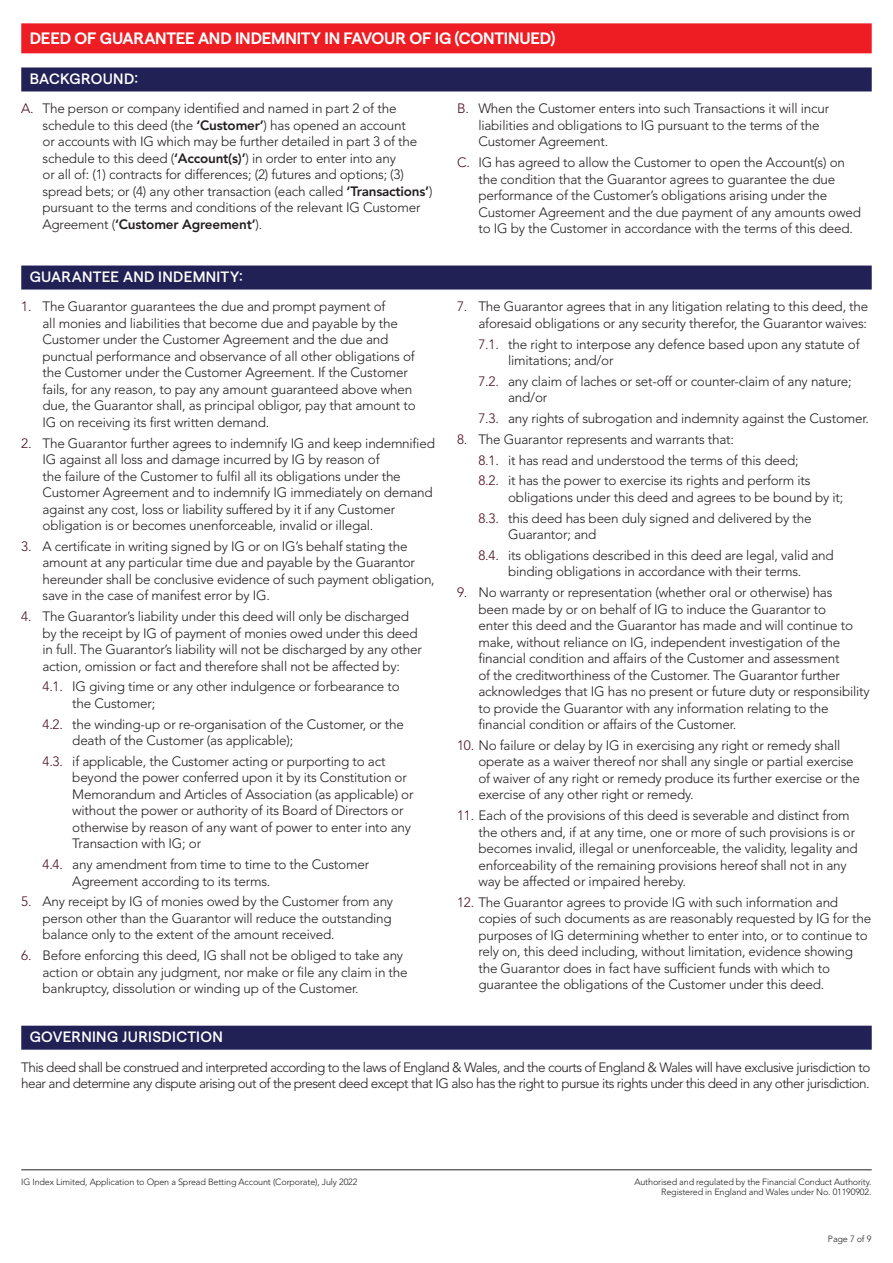
<style>
.page{position:relative;width:893px;height:1263px;background:#fff}
.page>*{position:absolute;margin:0;border:0;box-sizing:border-box;transform-origin:0 0}
.t1{font:600 16.5px "Matter SQ";letter-spacing:-.01em;color:#fff}
.t2{font:500 15px "Matter SQ";letter-spacing:.02em;color:#fff}
.t3{font:300 13.5px/16.5px "Avenir LT Std";letter-spacing:-.015em;color:#231f20}
.t4{font:300 13.5px/16.5px "Avenir LT Std";letter-spacing:-.04em;color:#231f20}
.t5{font:300 9px/10.5px "Avenir LT Std";letter-spacing:-.015em;color:#231f20;text-align:right}
.s1{color:#4a0f20}
.s2{font-weight:800}
</style>
<div class="page">
<hr style="left:21px;top:1169px;width:851px;height:1px;background:#231f20">
<div style="left:21px;top:23px;width:851px;height:30px;background:#ee1d23"></div>
<div style="left:21px;top:67px;width:851px;height:24px;background:#212156"></div>
<div style="left:21px;top:266px;width:851px;height:24px;background:#212156"></div>
<div style="left:21px;top:1026px;width:851px;height:24px;background:#212156"></div>
<p class="t1" style="left:30px;top:26px;width:527px">DEED OF GUARANTEE AND INDEMNITY IN FAVOUR OF IG (CONTINUED)</p>
<p class="t2" style="left:30px;top:68px;width:110px">BACKGROUND:</p>
<p class="t3" style="left:43px;top:100px;width:392px;text-indent:-21px"><span class="s1">A.</span> The person or company identified and named in part 2 of the schedule to this deed (the <span class="s2">‘Customer’</span>) has opened an account<br>or accounts with IG which may be further detailed in part 3 of the schedule to this deed (<span class="s2">‘Account(s)’</span>) in order to enter into any<br>or all of: (1) contracts for differences; (2) futures and options; (3) spread bets; or (4) any other transaction (each called <span class="s2">‘Transactions’</span>) pursuant to the terms and conditions of the relevant IG Customer Agreement (<span class="s2">‘Customer Agreement’</span>).</p>
<p class="t3" style="left:478px;top:100px;width:352px;text-indent:-21px"><span class="s1">B.</span> When the Customer enters into such Transactions it will incur liabilities and obligations to IG pursuant to the terms of the<br>Customer Agreement.</p>
<p class="t3" style="left:478px;top:154px;width:384px;text-indent:-21px"><span class="s1">C.</span> IG has agreed to allow the Customer to open the Account(s) on the condition that the Guarantor agrees to guarantee the due performance of the Customer’s obligations arising under the Customer Agreement and the due payment of any amounts owed to IG by the Customer in accordance with the terms of this deed.</p>
<p class="t2" style="left:30px;top:266px;width:215px">GUARANTEE AND INDEMNITY:</p>
<p class="t3" style="left:43px;top:298px;width:375px;text-indent:-21px"><span class="s1">1.</span> The Guarantor guarantees the due and prompt payment of<br>all monies and liabilities that become due and payable by the Customer under the Customer Agreement and the due and punctual performance and observance of all other obligations of the Customer under the Customer Agreement. If the Customer fails, for any reason, to pay any amount guaranteed above when due, the Guarantor shall, as principal obligor, pay that amount to IG on receiving its first written demand.</p>
<p class="t3" style="left:43px;top:435px;width:394px;text-indent:-21px"><span class="s1">2.</span> The Guarantor further agrees to indemnify IG and keep indemnified IG against all loss and damage incurred by IG by reason of<br>the failure of the Customer to fulfil all its obligations under the Customer Agreement and to indemnify IG immediately on demand against any cost, loss or liability suffered by it if any Customer obligation is or becomes unenforceable, invalid or illegal.</p>
<p class="t3" style="left:43px;top:538px;width:394px;text-indent:-21px"><span class="s1">3.</span> A certificate in writing signed by IG or on IG’s behalf stating the amount at any particular time due and payable by the Guarantor hereunder shall be conclusive evidence of such payment obligation, save in the case of manifest error by IG.</p>
<p class="t3" style="left:43px;top:608px;width:381px;text-indent:-21px"><span class="s1">4.</span> The Guarantor’s liability under this deed will only be discharged by the receipt by IG of payment of monies owed under this deed in full. The Guarantor’s liability will not be discharged by any other action, omission or fact and therefore shall not be affected by:</p>
<p class="t3" style="left:72px;top:678px;width:329px;text-indent:-30px"><span class="s1">4.1.</span> IG giving time or any other indulgence or forbearance to the Customer;</p>
<p class="t3" style="left:72px;top:716px;width:333px;text-indent:-30px"><span class="s1">4.2.</span> the winding-up or re-organisation of the Customer, or the death of the Customer (as applicable);</p>
<p class="t3" style="left:72px;top:753px;width:343px;text-indent:-30px"><span class="s1">4.3.</span> if applicable, the Customer acting or purporting to act beyond the power conferred upon it by its Constitution or Memorandum and Articles of Association (as applicable) or without the power or authority of its Board of Directors or otherwise by reason of any want of power to enter into any Transaction with IG; or</p>
<p class="t3" style="left:72px;top:856px;width:298px;text-indent:-30px"><span class="s1">4.4.</span> any amendment from time to time to the Customer<br>Agreement according to its terms.</p>
<p class="t3" style="left:43px;top:893px;width:352px;text-align:justify;text-indent:-21px"><span class="s1">5.</span> Any receipt by IG of monies owed by the Customer from any person other than the Guarantor will reduce the outstanding balance only to the extent of the amount received.</p>
<p class="t3" style="left:43px;top:947px;width:367px;text-indent:-21px"><span class="s1">6.</span> Before enforcing this deed, IG shall not be obliged to take any action or obtain any judgment, nor make or file any claim in the bankruptcy, dissolution or winding up of the Customer.</p>
<p class="t3" style="left:457px;top:298px;width:413px;text-align:right"><span class="s1">7.</span> The Guarantor agrees that in any litigation relating to this deed, the aforesaid obligations or any security therefor, the Guarantor waives:</p>
<p class="t3" style="left:508px;top:336px;width:353px;text-indent:-30px"><span class="s1">7.1.</span> the right to interpose any defence based upon any statute of limitations; and/or</p>
<p class="t3" style="left:508px;top:373px;width:345px;text-indent:-30px"><span class="s1">7.2.</span> any claim of laches or set-off or counter-claim of any nature; and/or</p>
<p class="t3" style="left:478px;top:410px;width:392px"><span class="s1">7.3.</span> any rights of subrogation and indemnity against the Customer.</p>
<p class="t3" style="left:478px;top:429px;width:334px;line-height:20.7px;text-indent:-21px"><span class="s1">8.</span> The Guarantor represents and warrants that:<br><span class="s1">8.1.</span> it has read and understood the terms of this deed;<br><span class="s1">8.2.</span> it has the power to exercise its rights and perform its</p>
<p class="t3" style="left:478px;top:487px;width:366px;line-height:20.7px;text-indent:30px">obligations under this deed and agrees to be bound by it;<br><span class="s1">8.3.</span> this deed has been duly signed and delivered by the</p>
<p class="t3" style="left:478px;top:524px;width:357px;line-height:20.7px;text-indent:30px">Guarantor; and<br><span class="s1">8.4.</span> its obligations described in this deed are legal, valid and</p>
<p class="t3" style="left:508px;top:563px;width:295px">binding obligations in accordance with their terms.</p>
<p class="t3" style="left:478px;top:584px;width:393px;text-indent:-21px"><span class="s1">9.</span> No warranty or representation (whether oral or otherwise) has<br>been made by or on behalf of IG to induce the Guarantor to<br>enter this deed and the Guarantor has made and will continue to make, without reliance on IG, independent investigation of the financial condition and affairs of the Customer and assessment<br>of the creditworthiness of the Customer. The Guarantor further acknowledges that IG has no present or future duty or responsibility to provide the Guarantor with any information relating to the financial condition or affairs of the Customer.</p>
<p class="t3" style="left:478px;top:737px;width:383px;text-indent:-21px"><span class="s1">10.</span> No failure or delay by IG in exercising any right or remedy shall operate as a waiver thereof nor shall any single or partial exercise of waiver of any right or remedy produce its further exercise or the exercise of any other right or remedy.</p>
<p class="t3" style="left:478px;top:807px;width:381px;text-indent:-21px"><span class="s1">11.</span> Each of the provisions of this deed is severable and distinct from the others and, if at any time, one or more of such provisions is or becomes invalid, illegal or unenforceable, the validity, legality and enforceability of the remaining provisions hereof shall not in any way be affected or impaired hereby.</p>
<p class="t3" style="left:478px;top:894px;width:394px;text-indent:-21px"><span class="s1">12.</span> The Guarantor agrees to provide IG with such information and copies of such documents as are reasonably requested by IG for the purposes of IG determining whether to enter into, or to continue to rely on, this deed including, without limitation, evidence showing the Guarantor does in fact have sufficient funds with which to guarantee the obligations of the Customer under this deed.</p>
<p class="t2" style="left:30px;top:1026px;width:195px">GOVERNING JURISDICTION</p>
<p class="t4" style="left:21px;top:1059px;width:851px">This deed shall be construed and interpreted according to the laws of England &amp; Wales, and the courts of England &amp; Wales will have exclusive jurisdiction to hear and determine any dispute arising out of the present deed except that IG also has the right to pursue its rights under this deed in any other jurisdiction.</p>
<p class="t5" style="left:21px;top:1176px;width:338px">IG Index Limited, Application to Open a Spread Betting Account (Corporate), July 2022</p>
<p class="t5" style="left:634px;top:1176px;width:238px">Authorised and regulated by the Financial Conduct Authority.<br>Registered in England and Wales under No. 01190902.</p>
<p class="t5" style="left:828px;top:1233px;width:45px">Page 7 of 9</p>
</div>
